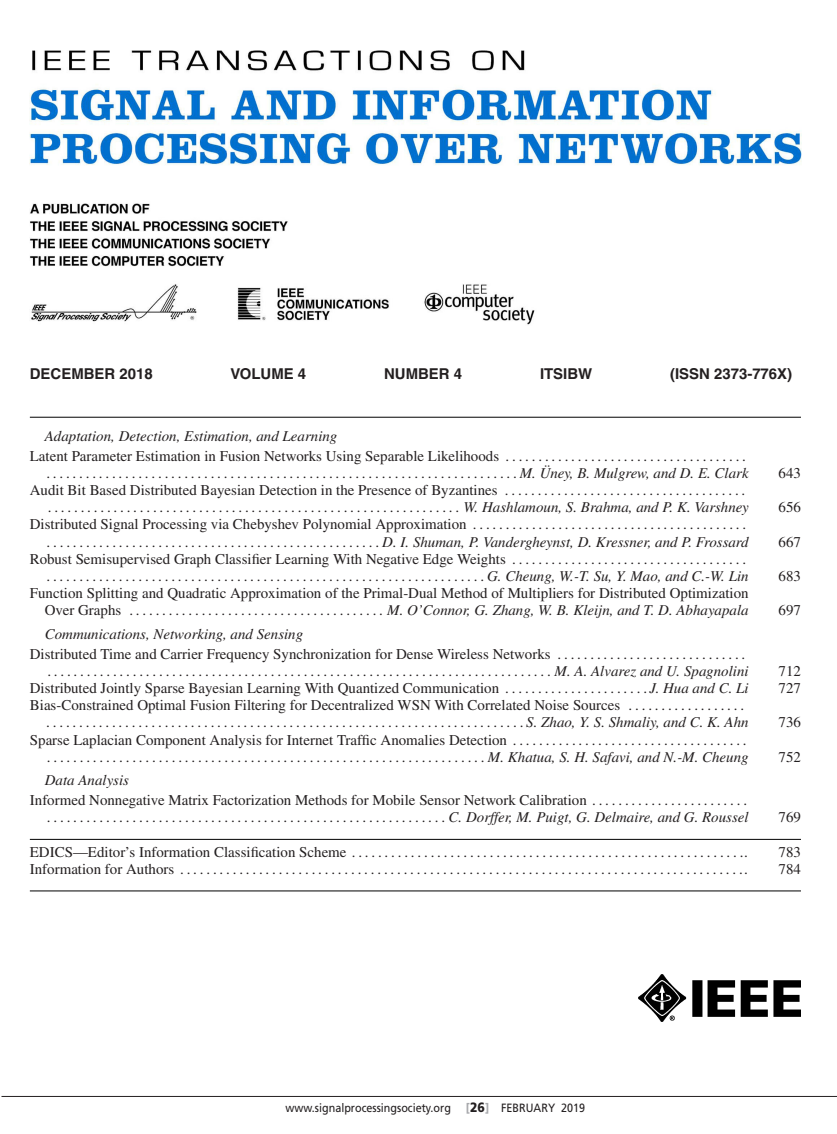
<style>
.page{position:relative;width:837px;height:1134px;background:#fff}
.page>*{position:absolute;margin:0;border:0;box-sizing:border-box;transform-origin:0 0}
.t1{font:15px/17.2px "Times";color:#231f20;text-align:right}
.t2{font:italic 15px "Times";color:#231f20}
.t3{font:700 15px "Helvetica";color:#231f20}
.t4{font:12px "Frutiger LT Std";color:#231f20;scale:.9 1}
.s1{font-style:italic}
.s2{font-weight:900;color:#a8a9ad}
.s3{font-weight:900;font-size:13.5px}
</style>
<div class="page">
<img style="left:30px;top:50px;width:771px;height:275px">
<hr style="left:30px;top:417px;width:771px;height:1px;background:#000">
<hr style="left:30px;top:839px;width:771px;height:1px;background:#000">
<hr style="left:30px;top:891px;width:771px;height:1px;background:#000">
<img style="left:639px;top:975px;width:162px;height:47px">
<hr style="left:2px;top:1096px;width:835px;height:1px;background:#231f20">
<p class="t3" style="left:30px;top:368px;width:124px">DECEMBER 2018</p>
<p class="t3" style="left:231px;top:368px;width:77px">VOLUME 4</p>
<p class="t3" style="left:384px;top:368px;width:80px">NUMBER 4</p>
<p class="t3" style="left:540px;top:368px;width:54px">ITSIBW</p>
<p class="t3" style="left:670px;top:368px;width:124px">(ISSN 2373-776X)</p>
<p class="t2" style="left:45px;top:430px;width:294px">Adaptation, Detection, Estimation, and Learning</p>
<p class="t1" style="left:30px;top:448px;width:718px">Latent Parameter Estimation in Fusion Networks Using Separable Likelihoods . . . . . . . . . . . . . . . . . . . . . . . . . . . . . . . . . . . . .</p>
<p class="t2" style="left:47px;top:467px;width:703px">........................................................................M.Uney,B.Mulgrew,andD.E.Clark</p>
<p class="t2" style="left:543px;top:464px;width:6px">¨</p>
<p class="t1" style="left:779px;top:466px;width:24px">643</p>
<p class="t1" style="left:30px;top:483px;width:717px">Audit Bit Based Distributed Bayesian Detection in the Presence of Byzantines . . . . . . . . . . . . . . . . . . . . . . . . . . . . . . . . . . . . .</p>
<p class="t2" style="left:48px;top:502px;width:702px">...............................................................W.Hashlamoun,S.Brahma,andP.K.Varshney</p>
<p class="t1" style="left:779px;top:500px;width:24px">656</p>
<p class="t1" style="left:30px;top:517px;width:718px">Distributed Signal Processing via Chebyshev Polynomial Approximation . . . . . . . . . . . . . . . . . . . . . . . . . . . . . . . . . . . . . . . . . .</p>
<p class="t2" style="left:47px;top:536px;width:703px">...................................................D.I.Shuman,P.Vandergheynst,D.Kressner,andP.Frossard</p>
<p class="t1" style="left:779px;top:534px;width:24px">667</p>
<p class="t1" style="left:30px;top:552px;width:718px">Robust Semisupervised Graph Classifier Learning With Negative Edge Weights . . . . . . . . . . . . . . . . . . . . . . . . . . . . . . . . . . . .</p>
<p class="t2" style="left:47px;top:571px;width:703px">...................................................................G.Cheung,W.-T.Su,Y.Mao,andC.-W.Lin</p>
<p class="t1" style="left:779px;top:569px;width:24px">683</p>
<p class="t1" style="left:30px;top:586px;width:720px">Function Splitting and Quadratic Approximation of the Primal-Dual Method of Multipliers for Distributed Optimization<br>OverGraphs .......................................<span class="s1">M.O’Connor,G.Zhang,W.B.Kleijn,andT.D.Abhayapala</span></p>
<p class="t1" style="left:779px;top:603px;width:24px">697</p>
<p class="t2" style="left:45px;top:628px;width:260px">Communications, Networking, and Sensing</p>
<p class="t1" style="left:30px;top:647px;width:717px">Distributed Time and Carrier Frequency Synchronization for Dense Wireless Networks . . . . . . . . . . . . . . . . . . . . . . . . . . . . .</p>
<p class="t2" style="left:48px;top:665px;width:702px">.............................................................................M.A.AlvarezandU.Spagnolini</p>
<p class="t1" style="left:779px;top:664px;width:24px">712</p>
<p class="t1" style="left:30px;top:681px;width:720px">Distributed Jointly Sparse Bayesian Learning With Quantized Communication . . . . . . . . . . . . . . . . . . . . . . <span class="s1">J. Hua and C. Li</span></p>
<p class="t1" style="left:779px;top:681px;width:24px">727</p>
<p class="t1" style="left:30px;top:698px;width:716px">Bias-Constrained Optimal Fusion Filtering for Decentralized WSN With Correlated Noise Sources . . . . . . . . . . . . . . . . . .</p>
<p class="t2" style="left:47px;top:717px;width:703px">.........................................................................S.Zhao,Y.S.Shmaliy,andC.K.Ahn</p>
<p class="t1" style="left:779px;top:715px;width:24px">736</p>
<p class="t1" style="left:30px;top:732px;width:718px">Sparse Laplacian Component Analysis for Internet Traffic Anomalies Detection . . . . . . . . . . . . . . . . . . . . . . . . . . . . . . . . . . . .</p>
<p class="t2" style="left:48px;top:751px;width:703px">...................................................................M.Khatua,S.H.Safavi,andN.-M.Cheung</p>
<p class="t1" style="left:779px;top:750px;width:24px">752</p>
<p class="t2" style="left:45px;top:775px;width:86px">Data Analysis</p>
<p class="t1" style="left:30px;top:793px;width:719px">Informed Nonnegative Matrix Factorization Methods for Mobile Sensor Network Calibration . . . . . . . . . . . . . . . . . . . . . . . .</p>
<p class="t2" style="left:48px;top:812px;width:703px">.............................................................C.Dorffer,M.Puigt,G.Delmaire,andG.Roussel</p>
<p class="t1" style="left:779px;top:810px;width:24px">769</p>
<p class="t1" style="left:30px;top:845px;width:720px">EDICS—Editor’sInformationClassificationScheme ............................................................<span class="s1">.</span></p>
<p class="t1" style="left:779px;top:845px;width:24px">783</p>
<p class="t1" style="left:30px;top:862px;width:720px">InformationforAuthors ......................................................................................<span class="s1">.</span></p>
<p class="t1" style="left:779px;top:862px;width:24px">784</p>
<p class="t4" style="left:286px;top:1101px;width:185px">www.signalprocessingsociety.org</p>
<p class="t4" style="left:466px;top:1101px;width:134px"><span class="s2">[</span><span class="s3">26</span><span class="s2">]</span> FEBRUARY 2019</p>
</div>
